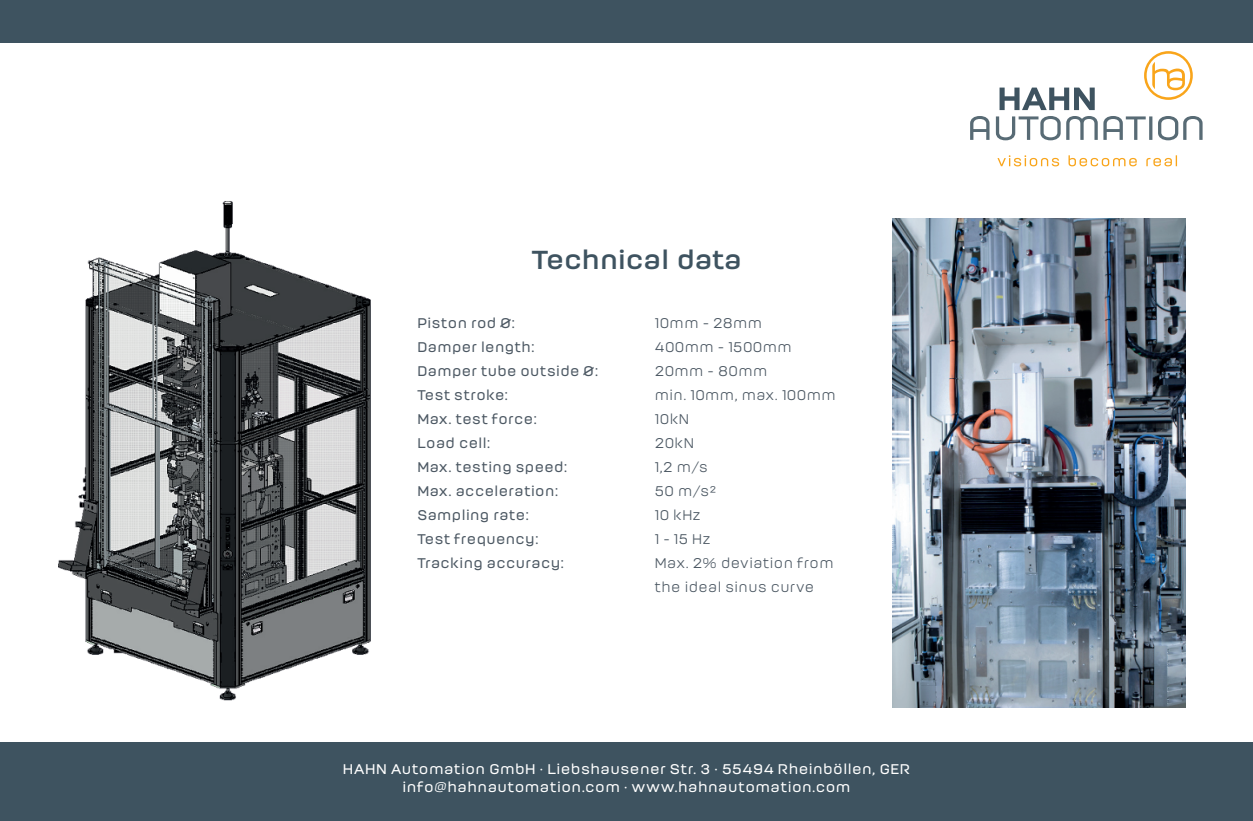
<style>
.page{position:relative;width:1253px;height:821px;background:#fff}
.page>*{position:absolute;margin:0;border:0;box-sizing:border-box;transform-origin:0 0}
.t1{font:700 26px "Moderna";color:#3e5360}
.t2{font:500 14px/24px "Moderna";letter-spacing:.03em;color:#4c5863}
.t3{font:300 14px/24px "Moderna";letter-spacing:.03em;color:#4c5863}
.t4{font:500 14px/18px "Moderna";letter-spacing:.03em;color:#fff;text-align:center}
</style>
<div class="page">
<div style="left:0;top:0;width:1253px;height:43px;background:#3e5360"></div>
<div style="left:0;top:742px;width:1252px;height:78px;background:#3e5360"></div>
<img style="left:893px;top:218px;width:292px;height:489px">
<img style="left:58px;top:201px;width:313px;height:500px">
<svg style="left:999px;top:88px;width:96px;height:22px"></svg>
<svg style="left:970px;top:116px;width:232px;height:24px"></svg>
<svg style="left:1144px;top:51px;width:49px;height:49px"></svg>
<svg style="left:997px;top:155px;width:180px;height:11px"></svg>
<h1 class="t1" style="left:532px;top:240px;width:211px">Technical data</h1>
<p class="t2" style="left:417px;top:311px;width:183px">Piston rod Ø:<br>Damper length:<br>Damper tube outside Ø:<br>Test stroke:<br>Max. test force:<br>Load cell:<br>Max. testing speed:<br>Max. acceleration:<br>Sampling rate:<br>Test frequency:<br>Tracking accuracy:</p>
<p class="t3" style="left:655px;top:311px;width:182px">10mm - 28mm<br>400mm - 1500mm<br>20mm - 80mm<br>min. 10mm, max. 100mm<br>10kN<br>20kN<br>1,2 m/s<br>50 m/s²<br>10 kHz<br>1 - 15 Hz<br>Max. 2% deviation from the ideal sinus curve</p>
<p class="t4" style="left:343px;top:760px;width:569px">HAHN Automation GmbH · Liebshausener Str. 3 · 55494 Rheinböllen, GER info@hahnautomation.com · www.hahnautomation.com</p>
</div>
